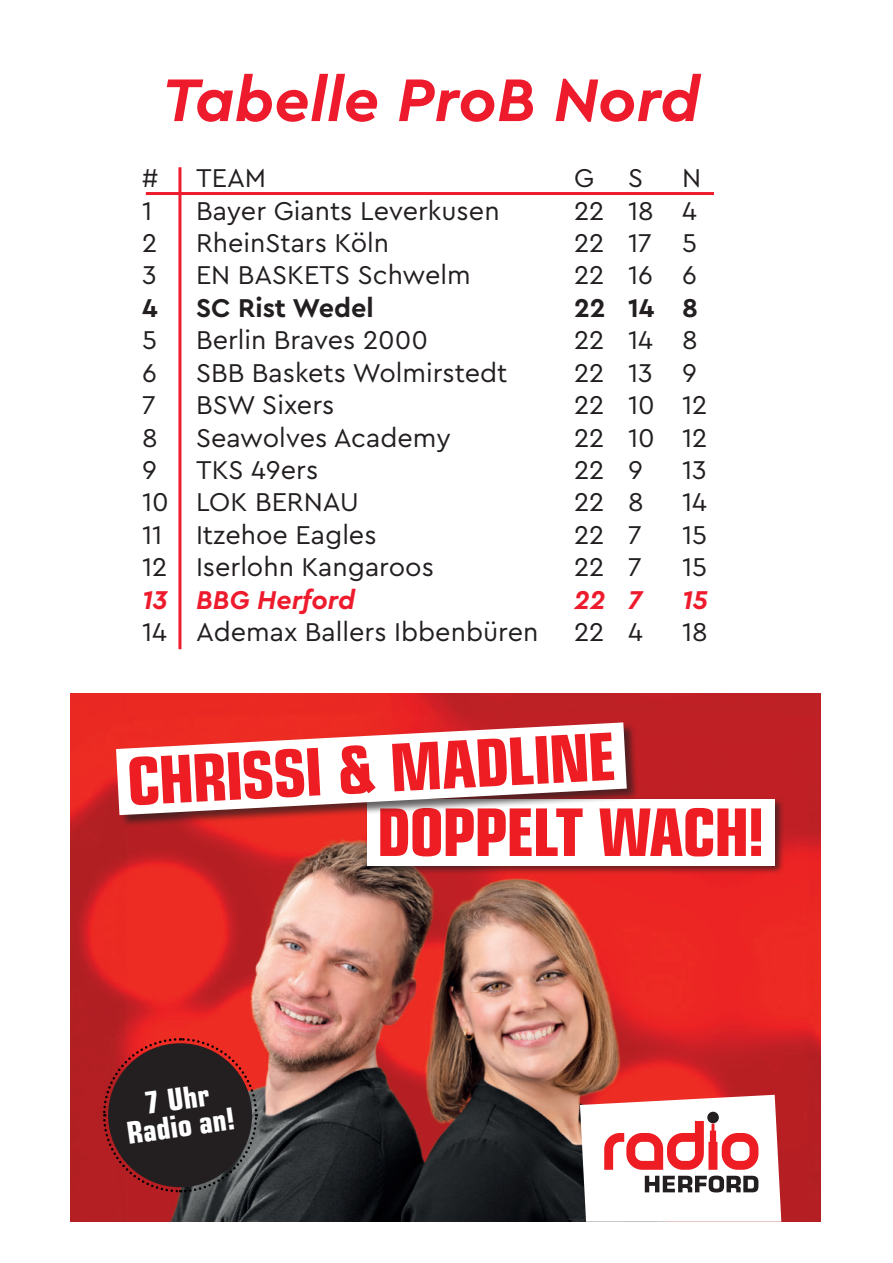
<style>
.page{position:relative;width:893px;height:1263px;background:#fff}
.page>*{position:absolute;margin:0;border:0;box-sizing:border-box;transform-origin:0 0}
.t1{font:71.25px "Eurostile Con Hea";letter-spacing:-.025em;color:#ee1d23}
.t2{font:italic 700 63px "Cera PRO";color:#ee1b2d}
.t3{font:700 condensed 30.45px/27.5px "Eurostile LT Std";color:#fff;text-align:center}
.t4{font:27px "Cera PRO";color:#231f20}
.t5{font:700 27px "Cera PRO";color:#231f20}
.t6{font:italic 700 27px "Cera PRO";color:#ee1b2d}
</style>
<div class="page">
<hr style="left:146px;top:192px;width:568px;height:3px;background:#ee1b2d">
<hr style="left:178px;top:167px;width:3px;height:482px;background:#ee1b2d">
<img style="left:70px;top:693px;width:750px;height:529px">
<div style="left:365px;top:797px;width:420px;height:78px;background:#231f20;opacity:.7"></div>
<div style="left:367px;top:799px;width:408px;height:66px;background:#fff"></div>
<div style="left:116px;top:722px;width:523px;height:106px;background:#231f20;opacity:.7"></div>
<svg style="left:116px;top:722px;width:511px;height:93px"></svg>
<svg style="left:103px;top:1038px;width:154px;height:154px;background:#4b2425"></svg>
<svg style="left:580px;top:1095px;width:201px;height:127px"></svg>
<h2 class="t2" style="left:163px;top:72px;width:539px">Tabelle ProB Nord</h2>
<p class="t4" style="left:142px;top:164px;width:18px">#</p>
<p class="t4" style="left:196px;top:164px;width:72px">TEAM</p>
<p class="t4" style="left:574px;top:164px;width:22px">G</p>
<p class="t4" style="left:628px;top:164px;width:17px">S</p>
<p class="t4" style="left:682px;top:164px;width:21px">N</p>
<p class="t4" style="left:142px;top:196px;width:12px">1</p>
<p class="t4" style="left:196px;top:196px;width:305px">Bayer Giants Leverkusen</p>
<p class="t4" style="left:574px;top:196px;width:124px">22 18 4</p>
<p class="t4" style="left:142px;top:229px;width:17px">2</p>
<p class="t4" style="left:196px;top:229px;width:195px">RheinStars Köln</p>
<p class="t4" style="left:574px;top:229px;width:124px">22 17 5</p>
<p class="t4" style="left:142px;top:261px;width:16px">3</p>
<p class="t4" style="left:196px;top:261px;width:276px">EN BASKETS Schwelm</p>
<p class="t4" style="left:574px;top:261px;width:124px">22 16 6</p>
<p class="t5" style="left:142px;top:293px;width:17px">4</p>
<p class="t5" style="left:196px;top:293px;width:179px">SC Rist Wedel</p>
<p class="t5" style="left:574px;top:293px;width:125px">22 14 8</p>
<p class="t4" style="left:142px;top:326px;width:16px">5</p>
<p class="t4" style="left:196px;top:326px;width:233px">Berlin Braves 2000</p>
<p class="t4" style="left:574px;top:326px;width:125px">22 14 8</p>
<p class="t4" style="left:142px;top:358px;width:16px">6</p>
<p class="t4" style="left:196px;top:358px;width:313px">SBB Baskets Wolmirstedt</p>
<p class="t4" style="left:574px;top:358px;width:124px">22 13 9</p>
<p class="t4" style="left:142px;top:391px;width:15px">7</p>
<p class="t4" style="left:196px;top:391px;width:140px">BSW Sixers</p>
<p class="t4" style="left:574px;top:391px;width:135px">22 10 12</p>
<p class="t4" style="left:142px;top:423px;width:17px">8</p>
<p class="t4" style="left:196px;top:423px;width:257px">Seawolves Academy</p>
<p class="t4" style="left:574px;top:423px;width:135px">22 10 12</p>
<p class="t4" style="left:142px;top:456px;width:16px">9</p>
<p class="t4" style="left:196px;top:456px;width:124px">TKS 49ers</p>
<p class="t4" style="left:574px;top:456px;width:70px">22 9</p>
<p class="t4" style="left:682px;top:456px;width:26px">13</p>
<p class="t4" style="left:142px;top:488px;width:218px">10 LOK BERNAU</p>
<p class="t4" style="left:574px;top:488px;width:71px">22 8</p>
<p class="t4" style="left:682px;top:488px;width:27px">14</p>
<p class="t4" style="left:142px;top:520px;width:236px">11 Itzehoe Eagles</p>
<p class="t4" style="left:574px;top:520px;width:69px">22 7</p>
<p class="t4" style="left:682px;top:520px;width:27px">15</p>
<p class="t4" style="left:142px;top:553px;width:293px">12 Iserlohn Kangaroos</p>
<p class="t4" style="left:574px;top:553px;width:69px">22 7</p>
<p class="t4" style="left:682px;top:553px;width:27px">15</p>
<p class="t6" style="left:142px;top:587px;width:215px">13 BBG Herford</p>
<p class="t6" style="left:574px;top:587px;width:70px">22 7</p>
<p class="t6" style="left:682px;top:587px;width:28px">15</p>
<p class="t4" style="left:142px;top:618px;width:398px">14 Ademax Ballers Ibbenbüren</p>
<p class="t4" style="left:574px;top:618px;width:70px">22 4</p>
<p class="t4" style="left:682px;top:618px;width:27px">18</p>
<h1 class="t1" style="left:125px;top:739px;width:491px;rotate:-3deg">CHRISSI &amp; MADLINE</h1>
<p class="t3" style="left:121px;top:1093px;width:110px;rotate:-8deg">7 Uhr<br>Radio an!</p>
<h1 class="t1" style="left:377px;top:790px;width:390px">DOPPELT WACH!</h1>
</div>
